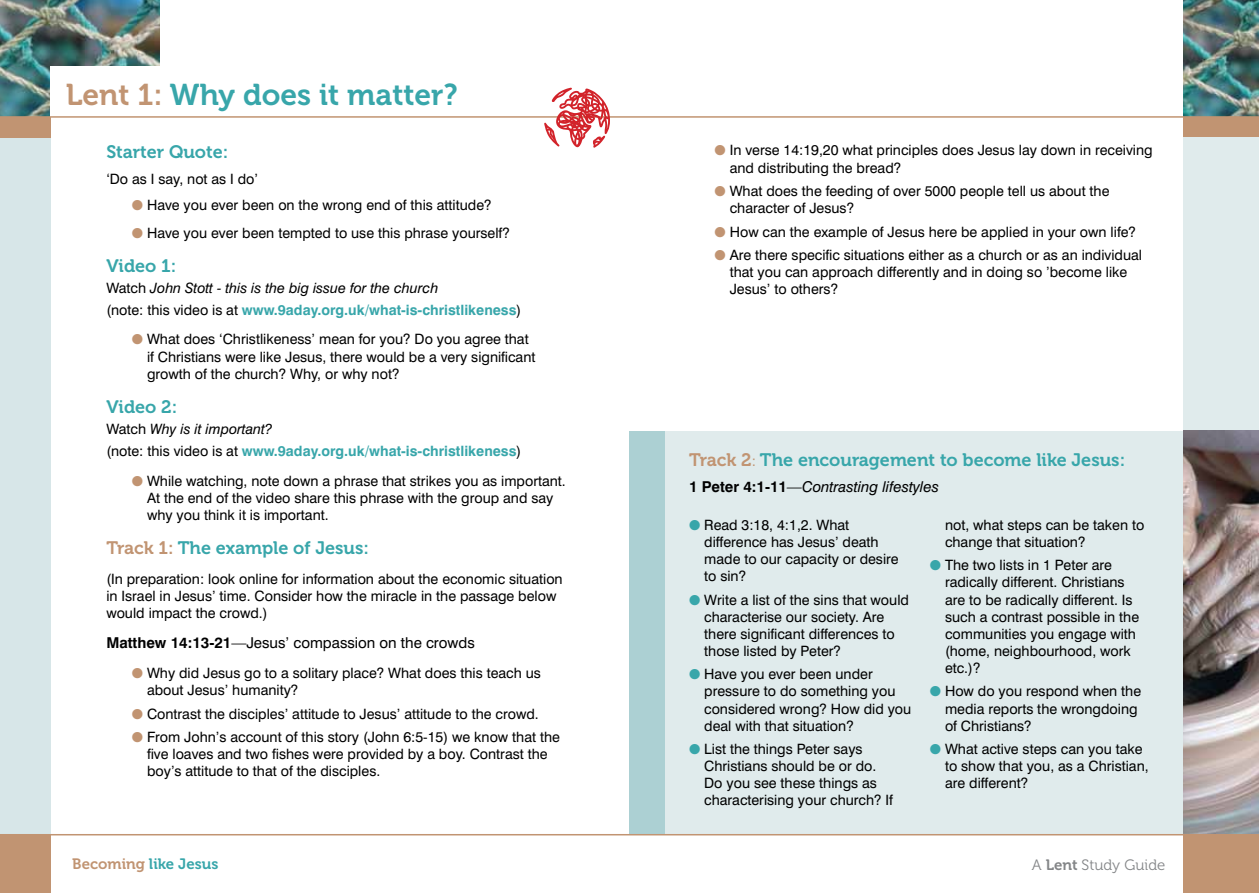
<style>
.page{position:relative;width:1259px;height:893px;background:#fff}
.page>*{position:absolute;margin:0;border:0;box-sizing:border-box;transform-origin:0 0}
.t1{font:30px "Museo 700";color:#38a6aa}
.t2{font:18px "Museo 700";color:#38a6aa}
.t3{font:15px "Swiss 721 BT";color:#000}
.t4{font:italic 15px "Swiss 721 BT";color:#000}
.t5{font:15px "Museo 700";color:#38a6aa}
.t6{font:15px "Museo 300";color:#848688}
.t7{font:14.25px/17.1px "Swiss 721 BT";color:#000}
.t8{font:italic 14.25px/21.3px "Swiss 721 BT";color:#000}
.t9{font:700 14.25px/21.3px "Swiss 721 BT";color:#38a6aa}
.s1{color:#c19472}
.s2{font-style:normal}
.s3{font-weight:700;font-style:normal;color:#38a6aa}
.s4{font-weight:400;color:#000}
.s5{font-weight:400;font-style:italic;color:#000}
.s6{font-weight:700}
.s7{font-family:"Swiss 721 BT";font-size:14.25px;color:#c19472}
.s8{font-weight:700;font-style:normal}
.s9{color:#38a6aa}
.s10{font-family:"Museo 700"}
</style>
<div class="page">
<div style="left:629px;top:431px;width:630px;height:404px;background:#e0ebec"></div>
<div style="left:629px;top:431px;width:35px;height:403px;background:#acd0d3"></div>
<div style="left:1183px;top:124px;width:76px;height:716px;background:#e0ebec"></div>
<div style="left:0;top:136px;width:51px;height:715px;background:#d7e6e8"></div>
<img style="left:1183px;top:0;width:76px;height:116px">
<img style="left:0;top:0;width:159px;height:116px">
<img style="left:1183px;top:431px;width:76px;height:403px">
<div style="left:51px;top:66px;width:119px;height:55px;background:#fff"></div>
<div style="left:0;top:835px;width:51px;height:58px;background:#c19472"></div>
<div style="left:1183px;top:835px;width:76px;height:58px;background:#c19472"></div>
<div style="left:0;top:118px;width:51px;height:20px;background:#c19472"></div>
<hr style="left:0;top:116px;width:1259px;height:2px;background:#c19472">
<div style="left:1183px;top:117px;width:76px;height:19px;background:#c19472"></div>
<hr style="left:0;top:834px;width:1259px;height:1px;background:#c19472">
<svg style="left:544px;top:88px;width:66px;height:60px"></svg>
<h1 class="t1" style="left:66px;top:78px;width:393px"><span class="s1">Lent 1:</span> Why does it matter?</h1>
<p class="t2" style="left:106px;top:142px;width:123px">Starter Quote:</p>
<p class="t7" style="left:106px;top:170px;width:153px">‘Do as I say, not as I do’</p>
<p class="t7" style="left:132px;top:196px;width:361px"><span class="s1">●</span> Have you ever been on the wrong end of this attitude?</p>
<p class="t7" style="left:132px;top:224px;width:379px"><span class="s1">●</span> Have you ever been tempted to use this phrase yourself?</p>
<p class="t2" style="left:106px;top:256px;width:72px">Video 1:</p>
<p class="t8" style="left:106px;top:277px;width:416px"><span class="s2">Watch</span> John Stott - this is the big issue for the church<br><span class="s2">(note: this video is at</span> <span class="s3">www.9aday.org.uk/what-is-christlikeness</span><span class="s2">)</span></p>
<p class="t7" style="left:147px;top:331px;width:390px;text-indent:-15px"><span class="s1">●</span> What does ‘Christlikeness’ mean for you? Do you agree that if Christians were like Jesus, there would be a very significant growth of the church? Why, or why not?</p>
<p class="t2" style="left:106px;top:397px;width:72px">Video 2:</p>
<p class="t9" style="left:106px;top:418px;width:416px"><span class="s4">Watch</span> <span class="s5">Why is it important?<br></span><span class="s4">(note: this video is at</span> www.9aday.org.uk/what-is-christlikeness<span class="s4">)</span></p>
<p class="t7" style="left:147px;top:472px;width:420px;text-indent:-15px"><span class="s1">●</span> While watching, note down a phrase that strikes you as important.<br>At the end of the video share this phrase with the group and say why you think it is important.</p>
<p class="t2" style="left:106px;top:538px;width:264px"><span class="s1">Track 1:</span> The example of Jesus:</p>
<p class="t7" style="left:106px;top:570px;width:458px">(In preparation: look online for information about the economic situation in Israel in Jesus’ time. Consider how the miracle in the passage below would impact the crowd.)</p>
<p class="t3" style="left:106px;top:634px;width:370px"><span class="s6">Matthew 14:13-21</span>—Jesus’ compassion on the crowds</p>
<p class="t7" style="left:147px;top:664px;width:395px;text-indent:-15px"><span class="s1">●</span> Why did Jesus go to a solitary place? What does this teach us about Jesus’ humanity?</p>
<p class="t7" style="left:132px;top:705px;width:408px"><span class="s1">●</span> Contrast the disciples’ attitude to Jesus’ attitude to the crowd.</p>
<p class="t7" style="left:147px;top:728px;width:414px;text-indent:-15px"><span class="s1">●</span> From John’s account of this story (John 6:5-15) we know that the five loaves and two fishes were provided by a boy. Contrast the boy’s attitude to that of the disciples.</p>
<p class="t7" style="left:730px;top:142px;width:424px;text-indent:-15px"><span class="s1">●</span> In verse 14:19,20 what principles does Jesus lay down in receiving and distributing the bread?</p>
<p class="t7" style="left:730px;top:182px;width:381px;text-indent:-15px"><span class="s1">●</span> What does the feeding of over 5000 people tell us about the character of Jesus?</p>
<p class="t7" style="left:714px;top:223px;width:423px"><span class="s1">●</span> How can the example of Jesus here be applied in your own life?</p>
<p class="t7" style="left:730px;top:246px;width:414px;text-indent:-15px"><span class="s1">●</span> Are there specific situations either as a church or as an individual that you can approach differently and in doing so ’become like<br>Jesus’ to others?</p>
<p class="t2" style="left:689px;top:449px;width:438px"><span class="s1">Track 2</span><span class="s7">:</span> The encouragement to become like Jesus:</p>
<p class="t4" style="left:689px;top:478px;width:251px"><span class="s8">1 Peter 4:1-11</span>—Contrasting lifestyles</p>
<p class="t7" style="left:704px;top:516px;width:196px;text-indent:-15px"><span class="s9">●</span> Read 3:18, 4:1,2. What difference has Jesus’ death made to our capacity or desire to sin?</p>
<p class="t7" style="left:704px;top:591px;width:206px;text-indent:-15px"><span class="s9">●</span> Write a list of the sins that would characterise our society. Are there significant differences to those listed by Peter?</p>
<p class="t7" style="left:704px;top:666px;width:209px;text-indent:-15px"><span class="s9">●</span> Have you ever been under pressure to do something you considered wrong? How did you deal with that situation?</p>
<p class="t7" style="left:704px;top:740px;width:190px;text-indent:-15px"><span class="s9">●</span> List the things Peter says<br>Christians should be or do.<br>Do you see these things as characterising your church? If</p>
<p class="t7" style="left:945px;top:516px;width:201px">not, what steps can be taken to change that situation?</p>
<p class="t7" style="left:945px;top:557px;width:196px;text-indent:-15px"><span class="s9">●</span> The two lists in 1 Peter are radically different. Christians are to be radically different. Is such a contrast possible in the communities you engage with (home, neighbourhood, work etc.)?</p>
<p class="t7" style="left:945px;top:683px;width:198px;text-indent:-15px"><span class="s9">●</span> How do you respond when the media reports the wrongdoing of Christians?</p>
<p class="t7" style="left:945px;top:740px;width:205px;text-indent:-15px"><span class="s9">●</span> What active steps can you take to show that you, as a Christian, are different?</p>
<p class="t5" style="left:72px;top:856px;width:148px"><span class="s1">Becoming</span> like Jesus</p>
<p class="t6" style="left:1031px;top:857px;width:135px">A <span class="s10">Lent</span> Study Guide</p>
</div>
